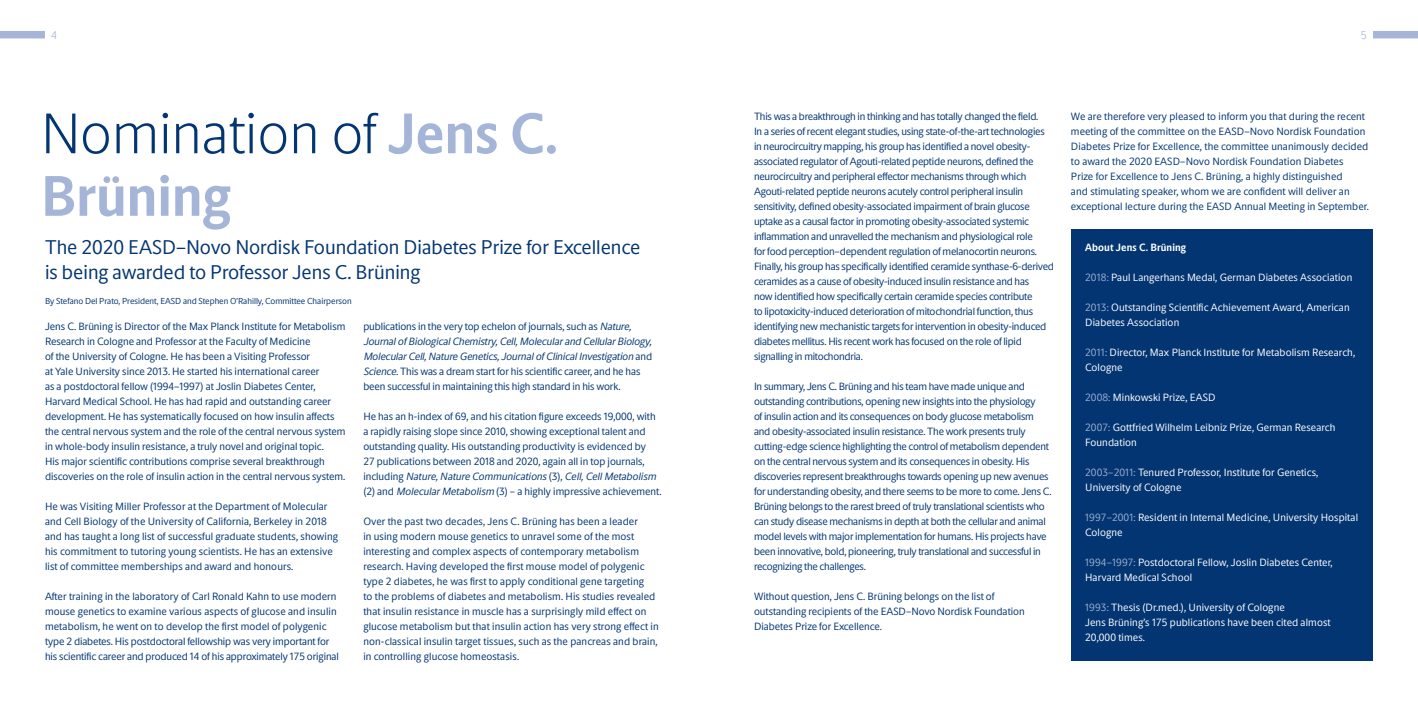
<style>
.page{position:relative;width:1418px;height:709px;background:#fff}
.page>*{position:absolute;margin:0;border:0;box-sizing:border-box;transform-origin:0 0}
.t1{font:700 57.5px/62.5px "Novo Apply Sans";color:#a5b5d7}
.t2{font:20px/25px "Novo Apply Sans";color:#033572}
.t3{font:200 11.25px "Novo Apply Sans";color:#99add0}
.t4{font:10.62px/15px "Novo Apply Sans";letter-spacing:-.01em;color:#033572}
.t5{font:10.62px/15px "Novo Apply Sans";letter-spacing:.01em;color:#033572}
.t6{font:10.62px/15px "Novo Apply Sans";letter-spacing:.01em;color:#fff}
.t7{font:700 10.62px "Novo Apply Sans";letter-spacing:.01em;color:#fff}
.t8{font:8.75px "Novo Apply Sans";color:#033572}
.s1{font-weight:200;color:#033572}
.s2{font-style:italic}
.s3{color:#99add0}
</style>
<div class="page">
<div style="left:0;top:31px;width:45px;height:7px;background:#a5b5d7"></div>
<div style="left:1372px;top:31px;width:45px;height:7px;background:#a5b5d7"></div>
<div style="left:1070px;top:229px;width:302px;height:431px;background:#033572"></div>
<p class="t3" style="left:51px;top:27px;width:8px">4</p>
<p class="t3" style="left:1360px;top:27px;width:8px">5</p>
<h1 class="t1" style="left:41px;top:99px;width:518px"><span class="s1">Nomination of</span> Jens C.<br>Brüning</h1>
<h2 class="t2" style="left:45px;top:234px;width:597px">The 2020 EASD–Novo Nordisk Foundation Diabetes Prize for Excellence is being awarded to Professor Jens C. Brüning</h2>
<p class="t8" style="left:45px;top:294px;width:308px">By Stefano Del Prato, President, EASD and Stephen O’Rahilly, Committee Chairperson</p>
<p class="t4" style="left:45px;top:318px;width:302px">Jens C. Brüning is Director of the Max Planck Institute for Metabolism Research in Cologne and Professor at the Faculty of Medicine<br>of the University of Cologne. He has been a Visiting Professor<br>at Yale University since 2013. He started his international career<br>as a postdoctoral fellow (1994–1997) at Joslin Diabetes Center, Harvard Medical School. He has had rapid and outstanding career development. He has systematically focused on how insulin affects the central nervous system and the role of the central nervous system in whole-body insulin resistance, a truly novel and original topic.<br>His major scientific contributions comprise several breakthrough discoveries on the role of insulin action in the central nervous system.</p>
<p class="t5" style="left:45px;top:498px;width:294px">He was Visiting Miller Professor at the Department of Molecular and Cell Biology of the University of California, Berkeley in 2018 and has taught a long list of successful graduate students, showing his commitment to tutoring young scientists. He has an extensive list of committee memberships and award and honours.</p>
<p class="t4" style="left:45px;top:588px;width:295px">After training in the laboratory of Carl Ronald Kahn to use modern mouse genetics to examine various aspects of glucose and insulin metabolism, he went on to develop the first model of polygenic type 2 diabetes. His postdoctoral fellowship was very important for his scientific career and produced 14 of his approximately 175 original</p>
<p class="t4" style="left:363px;top:318px;width:290px">publications in the very top echelon of journals, such as <span class="s2">Nature, Journal of Biological Chemistry, Cell, Molecular and Cellular Biology, Molecular Cell, Nature Genetics, Journal of Clinical Investigation</span> and <span class="s2">Science.</span> This was a dream start for his scientific career, and he has been successful in maintaining this high standard in his work.</p>
<p class="t4" style="left:363px;top:408px;width:299px">He has an h-index of 69, and his citation figure exceeds 19,000, with a rapidly raising slope since 2010, showing exceptional talent and outstanding quality. His outstanding productivity is evidenced by<br>27 publications between 2018 and 2020, again all in top journals, including <span class="s2">Nature, Nature Communications</span> (3), <span class="s2">Cell, Cell Metabolism </span>(2) and <span class="s2">Molecular Metabolism</span> (3) – a highly impressive achievement.</p>
<p class="t5" style="left:363px;top:513px;width:297px">Over the past two decades, Jens C. Brüning has been a leader<br>in using modern mouse genetics to unravel some of the most interesting and complex aspects of contemporary metabolism research. Having developed the first mouse model of polygenic type 2 diabetes, he was first to apply conditional gene targeting<br>to the problems of diabetes and metabolism. His studies revealed that insulin resistance in muscle has a surprisingly mild effect on glucose metabolism but that insulin action has very strong effect in non-classical insulin target tissues, such as the pancreas and brain, in controlling glucose homeostasis.</p>
<p class="t4" style="left:754px;top:108px;width:301px">This was a breakthrough in thinking and has totally changed the field.<br>In a series of recent elegant studies, using state-of-the-art technologies in neurocircuitry mapping, his group has identified a novel obesity&shy;associated regulator of Agouti-related peptide neurons, defined the neurocircuitry and peripheral effector mechanisms through which Agouti-related peptide neurons acutely control peripheral insulin sensitivity, defined obesity-associated impairment of brain glucose uptake as a causal factor in promoting obesity-associated systemic inflammation and unravelled the mechanism and physiological role<br>for food perception–dependent regulation of melanocortin neurons.<br>Finally, his group has specifically identified ceramide synthase-6-derived ceramides as a cause of obesity-induced insulin resistance and has<br>now identified how specifically certain ceramide species contribute<br>to lipotoxicity-induced deterioration of mitochondrial function, thus identifying new mechanistic targets for intervention in obesity-induced diabetes mellitus. His recent work has focused on the role of lipid signalling in mitochondria.</p>
<p class="t4" style="left:754px;top:378px;width:299px">In summary, Jens C. Brüning and his team have made unique and outstanding contributions, opening new insights into the physiology<br>of insulin action and its consequences on body glucose metabolism and obesity-associated insulin resistance. The work presents truly cutting-edge science highlighting the control of metabolism dependent on the central nervous system and its consequences in obesity. His discoveries represent breakthroughs towards opening up new avenues for understanding obesity, and there seems to be more to come. Jens C.<br>Brüning belongs to the rarest breed of truly translational scientists who can study disease mechanisms in depth at both the cellular and animal model levels with major implementation for humans. His projects have been innovative, bold, pioneering, truly translational and successful in recognizing the challenges.</p>
<p class="t4" style="left:754px;top:589px;width:272px">Without question, Jens C. Brüning belongs on the list of outstanding recipients of the EASD–Novo Nordisk Foundation<br>Diabetes Prize for Excellence.</p>
<p class="t5" style="left:1070px;top:109px;width:299px">We are therefore very pleased to inform you that during the recent meeting of the committee on the EASD–Novo Nordisk Foundation Diabetes Prize for Excellence, the committee unanimously decided to award the 2020 EASD–Novo Nordisk Foundation Diabetes<br>Prize for Excellence to Jens C. Brüning, a highly distinguished<br>and stimulating speaker, whom we are confident will deliver an exceptional lecture during the EASD Annual Meeting in September.</p>
<p class="t7" style="left:1085px;top:239px;width:102px">About Jens C. Brüning</p>
<p class="t6" style="left:1085px;top:269px;width:269px"><span class="s3">2018:</span> Paul Langerhans Medal, German Diabetes Association</p>
<p class="t6" style="left:1085px;top:299px;width:266px"><span class="s3">2013:</span> Outstanding Scientific Achievement Award, American<br>Diabetes Association</p>
<p class="t6" style="left:1085px;top:344px;width:271px"><span class="s3">2011:</span> Director, Max Planck Institute for Metabolism Research,<br>Cologne</p>
<p class="t6" style="left:1085px;top:389px;width:132px"><span class="s3">2008:</span> Minkowski Prize, EASD</p>
<p class="t6" style="left:1085px;top:419px;width:252px"><span class="s3">2007:</span> Gottfried Wilhelm Leibniz Prize, German Research<br>Foundation</p>
<p class="t6" style="left:1085px;top:464px;width:235px"><span class="s3">2003–2011:</span> Tenured Professor, Institute for Genetics,<br>University of Cologne</p>
<p class="t6" style="left:1085px;top:509px;width:274px"><span class="s3">1997–2001:</span> Resident in Internal Medicine, University Hospital<br>Cologne</p>
<p class="t6" style="left:1085px;top:554px;width:249px"><span class="s3">1994–1997:</span> Postdoctoral Fellow, Joslin Diabetes Center,<br>Harvard Medical School</p>
<p class="t6" style="left:1085px;top:599px;width:247px"><span class="s3">1993:</span> Thesis (Dr.med.), University of Cologne<br>Jens Brüning’s 175 publications have been cited almost<br>20,000 times.</p>
</div>
